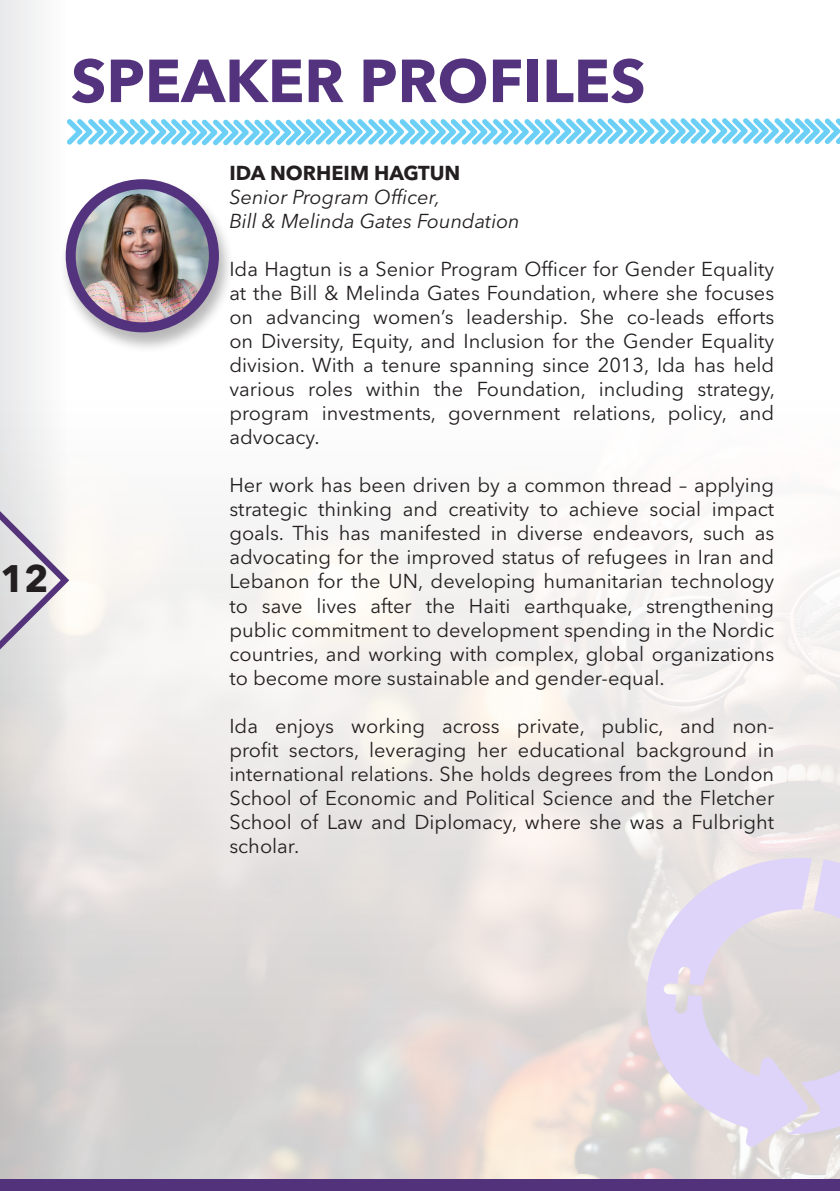
<style>
.page{position:relative;width:840px;height:1191px;background:#fff}
.page>*{position:absolute;margin:0;border:0;box-sizing:border-box;transform-origin:0 0}
.t1{font:700 60px "Avenir Next LT Pro";color:#54337e}
.t2{font:700 38px "Avenir Next LT Pro";color:#231f20}
.t3{font:20px/24px "Avenir Next LT Pro";color:#231f20;text-align:justify}
.t4{font:italic 20px "Avenir Next LT Pro";color:#231f20}
.t5{font:700 20px "Avenir Next LT Pro";color:#231f20}
</style>
<div class="page">
<div style="left:0;top:0;width:270px;height:1191px;background:linear-gradient(to right,#f5f5f6,#fff)"></div>
<svg style="left:67px;top:118px;width:772px;height:27px"></svg>
<img style="left:0;top:336px;width:839px;height:843px">
<svg style="left:0;top:421px;width:73px;height:318px"></svg>
<div style="left:0;top:1179px;width:839px;height:12px;background:#52337b"></div>
<svg style="left:811px;top:859px;width:28px;height:275px;background:#dcd6e1"></svg>
<svg style="left:642px;top:855px;width:169px;height:292px;background:#e0d8e6"></svg>
<div style="left:59px;top:178px;width:175px;height:175px;background:#231f20;opacity:.32"></div>
<img style="left:73px;top:186px;width:141px;height:141px">
<div style="left:66px;top:179px;width:153px;height:153px;border:10px solid #54337e;border-radius:50%"></div>
<h2 class="t2" style="left:0;top:556px;width:50px">12</h2>
<p class="t1" style="left:71px;top:44px;width:576px">SPEAKER PROFILES</p>
<p class="t5" style="left:229px;top:161px;width:232px">IDA NORHEIM HAGTUN</p>
<p class="t4" style="left:229px;top:185px;width:212px">Senior Program Officer,</p>
<p class="t4" style="left:229px;top:209px;width:292px">Bill &amp; Melinda Gates Foundation</p>
<p class="t3" style="left:229px;top:257px;width:546px">Ida Hagtun is a Senior Program Officer for Gender Equality at the Bill &amp; Melinda Gates Foundation, where she focuses on advancing women’s leadership. She co-leads efforts on Diversity, Equity, and Inclusion for the Gender Equality division. With a tenure spanning since 2013, Ida has held various roles within the Foundation, including strategy, program investments, government relations, policy, and advocacy.</p>
<p class="t3" style="left:229px;top:473px;width:546px">Her work has been driven by a common thread – applying strategic thinking and creativity to achieve social impact goals. This has manifested in diverse endeavors, such as advocating for the improved status of refugees in Iran and Lebanon for the UN, developing humanitarian technology to save lives after the Haiti earthquake, strengthening public commitment to development spending in the Nordic countries, and working with complex, global organizations to become more sustainable and gender-equal.</p>
<p class="t3" style="left:229px;top:713px;width:546px">Ida enjoys working across private, public, and non&shy;profit sectors, leveraging her educational background in international relations. She holds degrees from the London School of Economic and Political Science and the Fletcher School of Law and Diplomacy, where she was a Fulbright scholar.</p>
</div>
